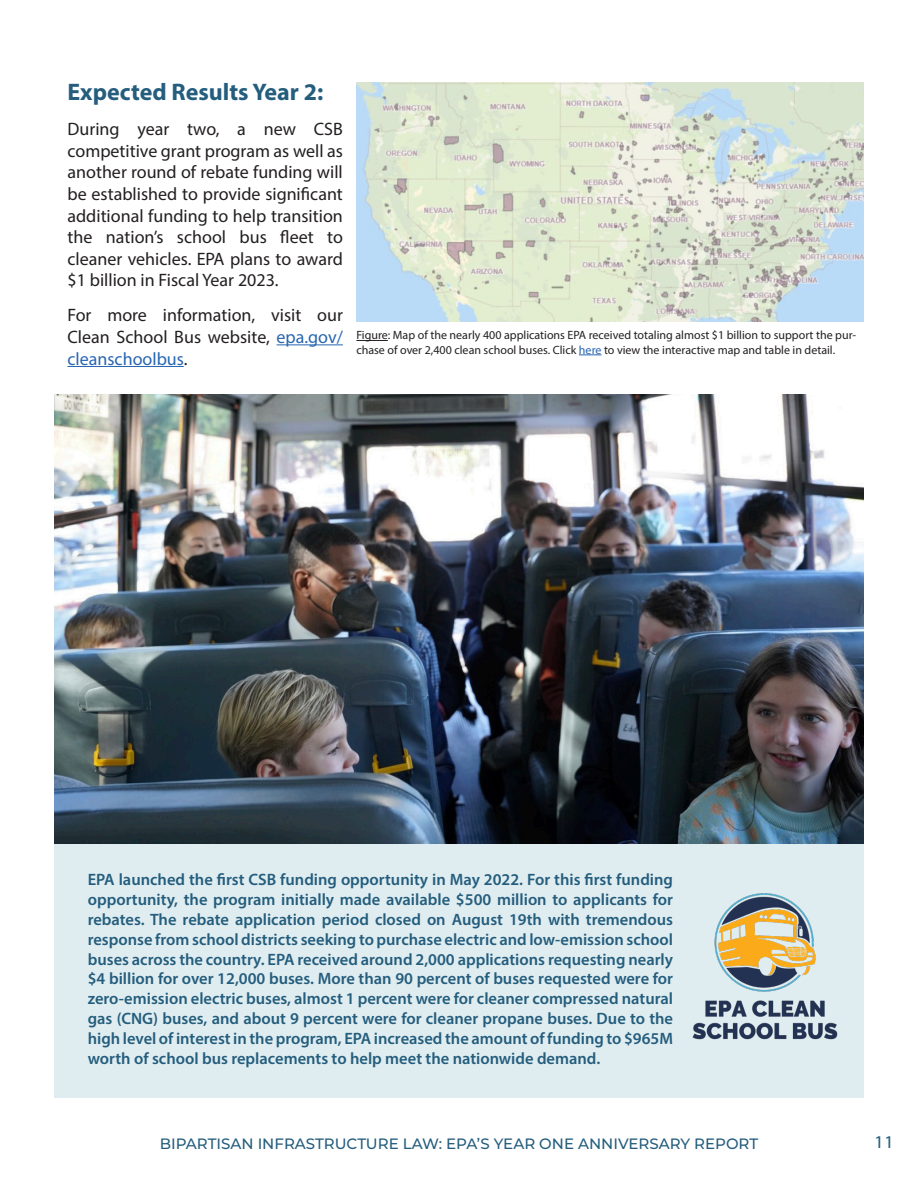
<style>
.page{position:relative;width:918px;height:1188px;background:#fff}
.page>*{position:absolute;margin:0;border:0;box-sizing:border-box;transform-origin:0 0}
.Subheader{font:700 24px "Myriad Pro";color:#245d7d}
.Body_Text_12_pts{font:18px/21.6px "Myriad Pro";color:#231f20;text-align:justify}
.t1{font:semi-expanded 18px "Myriad Pro";color:#245d7d}
.quote_box{font:600 16.5px/19.8px "Myriad Pro";color:#245d7d;text-align:justify}
.t2{font:500 15px "Montserrat";color:#245d7d}
.Photo_Credit{font:12px/14.4px "Myriad Pro";color:#231f20}
.s1{color:#2865b1}
</style>
<div class="page">
<hr style="left:277px;top:344px;width:66px;height:1px;background:#2865b1">
<hr style="left:68px;top:366px;width:116px;height:1px;background:#2865b1">
<div style="left:54px;top:839px;width:810px;height:258px;background:#e0edf0"></div>
<img style="left:54px;top:395px;width:810px;height:449px">
<img style="left:356px;top:82px;width:508px;height:240px">
<hr style="left:356px;top:340px;width:32px;height:1px;background:#231f20">
<svg style="left:579px;top:355px;width:22px;height:1px"></svg>
<img style="left:692px;top:893px;width:146px;height:147px">
<p class="Subheader" style="left:68px;top:76px;width:257px">Expected Results Year 2:</p>
<p class="Body_Text_12_pts" style="left:68px;top:118px;width:277px">During year two, a new CSB competitive grant program as well as another round of rebate funding will be established to provide significant additional funding to help transition the nation’s school bus fleet to cleaner vehicles. EPA plans to award $1 billion in Fiscal Year 2023.</p>
<p class="Body_Text_12_pts" style="left:68px;top:304px;width:277px">For more information, visit our Clean School Bus website, <span class="s1">epa.gov/ cleanschoolbus</span>.</p>
<p class="Photo_Credit" style="left:356px;top:328px;width:501px">Figure: Map of the nearly 400 applications EPA received totaling almost $1 billion to support the pur&shy;chase of over 2,400 clean school buses. Click <span class="s1">here</span> to view the interactive map and table in detail.</p>
<p class="quote_box" style="left:88px;top:869px;width:587px">EPA launched the first CSB funding opportunity in May 2022. For this first funding opportunity, the program initially made available $500 million to applicants for rebates. The rebate application period closed on August 19th with tremendous response from school districts seeking to purchase electric and low-emission school buses across the country. EPA received around 2,000 applications requesting nearly $4 billion for over 12,000 buses. More than 90 percent of buses requested were for zero-emission electric buses, almost 1 percent were for cleaner compressed natural gas (CNG) buses, and about 9 percent were for cleaner propane buses. Due to the high level of interest in the program, EPA increased the amount of funding to $965M worth of school bus replacements to help meet the nationwide demand.</p>
<p class="t2" style="left:160px;top:1133px;width:600px">BIPARTISAN INFRASTRUCTURE LAW: EPA’S YEAR ONE ANNIVERSARY REPORT</p>
<p class="t1" style="left:874px;top:1130px;width:22px">11</p>
</div>
